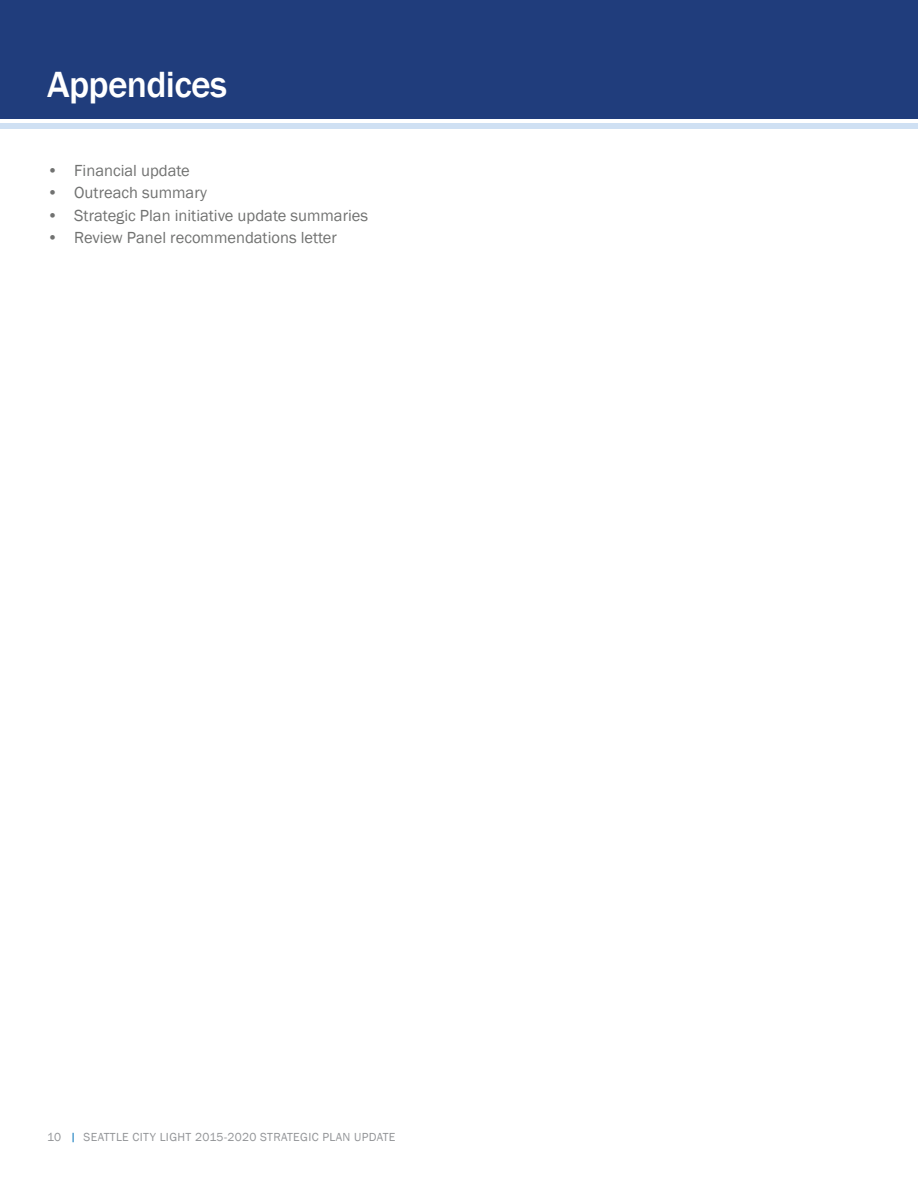
<style>
.page{position:relative;width:918px;height:1188px;background:#fff}
.page>*{position:absolute;margin:0;border:0;box-sizing:border-box;transform-origin:0 0}
.t1{font:500 37.5px "Franklin Gothic";letter-spacing:-.02em;color:#fff}
.t2{font:16.5px "Franklin Gothic";color:#717271}
.t3{font:12px "Franklin Gothic";letter-spacing:.03em;color:#939598}
</style>
<div class="page">
<div style="left:0;top:0;width:918px;height:118px;background:#203d7c"></div>
<div style="left:0;top:123px;width:918px;height:6px;background:#cfe0f3"></div>
<h1 class="t1" style="left:47px;top:61px;width:181px">Appendices</h1>
<p class="t2" style="left:47px;top:160px;width:144px">• Financial update</p>
<p class="t2" style="left:47px;top:182px;width:161px">• Outreach summary</p>
<p class="t2" style="left:47px;top:205px;width:322px">• Strategic Plan initiative update summaries</p>
<p class="t2" style="left:47px;top:227px;width:291px">• Review Panel recommendations letter</p>
<p class="t3" style="left:47px;top:1130px;width:16px">10</p>
<p class="t3" style="left:84px;top:1130px;width:313px">SEATTLE CITY LIGHT 2015-2020 STRATEGIC PLAN UPDATE</p>
</div>
